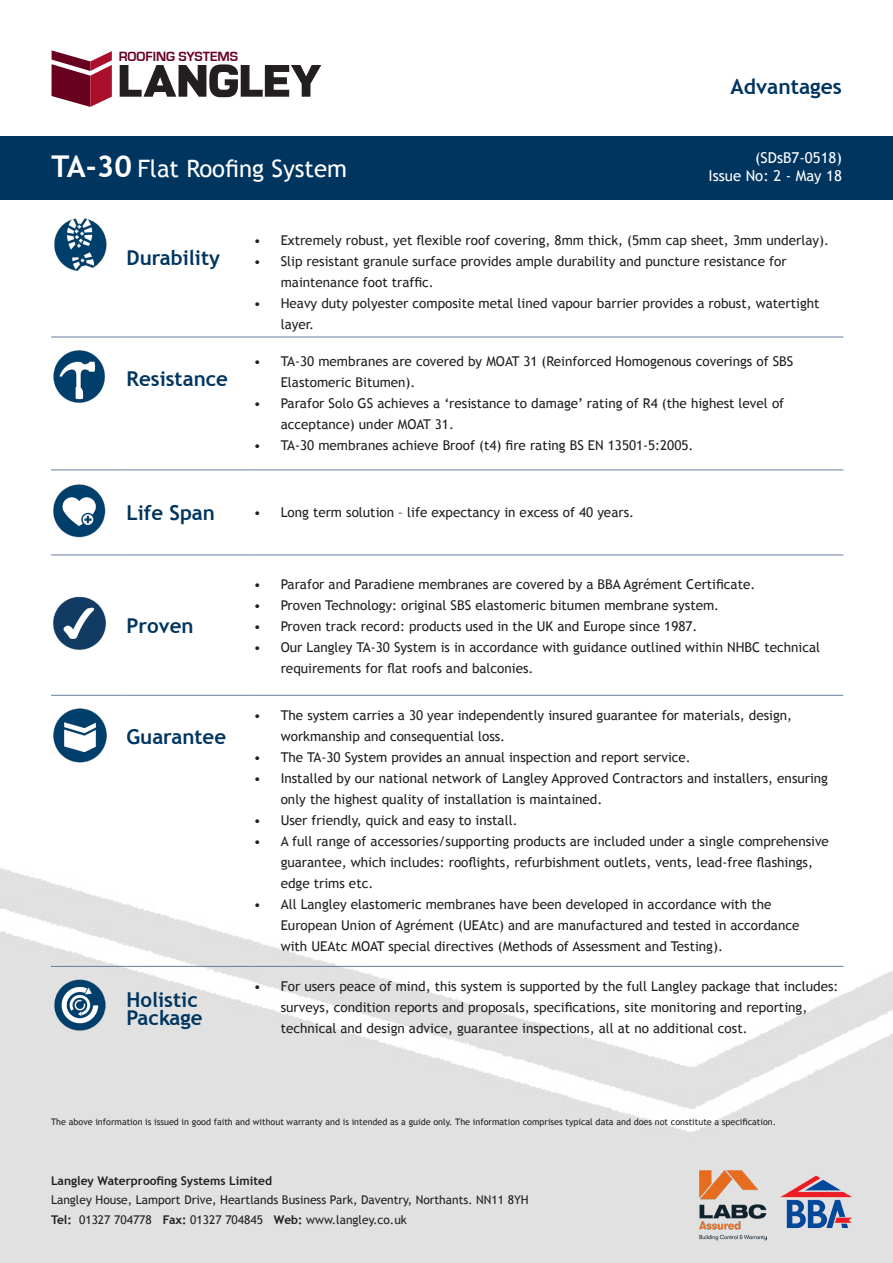
<style>
.page{position:relative;width:893px;height:1263px;background:#fff}
.page>*{position:absolute;margin:0;border:0;box-sizing:border-box;transform-origin:0 0}
.t1{font:700 30px "Trebuchet MS";color:#fff}
.t2{font:24px "Trebuchet MS";color:#fff}
.t3{font:700 21px "Trebuchet MS";color:#003560}
.t4{font:700 20.55px "Trebuchet MS";color:#003560}
.t5{font:15px "Trebuchet MS";color:#fff}
.t6{font:700 13.8px "Eurostile";color:#68001f}
.t7{font:13.5px/21px "Trebuchet MS";color:#231f20}
.t8{font:12px/19.5px "Trebuchet MS";color:#231f20}
.t9{font:700 12px "Trebuchet MS";color:#231f20}
.t10{font:9px "Trebuchet MS";color:#231f20}
.s1{font-weight:700;font-size:30px}
.s2{font-weight:700}
</style>
<div class="page">
<svg style="left:52px;top:50px;width:60px;height:57px"></svg>
<svg style="left:120px;top:64px;width:201px;height:33px"></svg>
<div style="left:0;top:136px;width:893px;height:64px;background:#003560"></div>
<img style="left:0;top:868px;width:893px;height:395px">
<hr style="left:51px;top:337px;width:75px;height:1px;background:#657da0">
<hr style="left:126px;top:337px;width:128px;height:1px;background:#657da0">
<hr style="left:254px;top:337px;width:589px;height:1px;background:#657da0">
<hr style="left:51px;top:470px;width:75px;height:1px;background:#657da0">
<hr style="left:126px;top:470px;width:128px;height:1px;background:#657da0">
<hr style="left:254px;top:470px;width:589px;height:1px;background:#657da0">
<hr style="left:51px;top:555px;width:75px;height:1px;background:#657da0">
<hr style="left:126px;top:555px;width:128px;height:1px;background:#657da0">
<hr style="left:254px;top:555px;width:589px;height:1px;background:#657da0">
<hr style="left:51px;top:695px;width:75px;height:1px;background:#657da0">
<hr style="left:126px;top:695px;width:128px;height:1px;background:#657da0">
<hr style="left:254px;top:695px;width:589px;height:1px;background:#657da0">
<hr style="left:51px;top:966px;width:75px;height:1px;background:#657da0">
<hr style="left:126px;top:966px;width:128px;height:1px;background:#657da0">
<hr style="left:254px;top:966px;width:589px;height:1px;background:#657da0">
<img style="left:54px;top:218px;width:52px;height:53px">
<img style="left:53px;top:350px;width:52px;height:53px">
<img style="left:53px;top:484px;width:53px;height:54px">
<img style="left:53px;top:596px;width:53px;height:54px">
<img style="left:53px;top:708px;width:53px;height:55px">
<img style="left:51px;top:979px;width:55px;height:53px">
<img style="left:700px;top:1170px;width:67px;height:79px">
<img style="left:775px;top:1174px;width:84px;height:59px">
<p class="t6" style="left:119px;top:49px;width:121px">ROOFING SYSTEMS</p>
<h1 class="t1" style="left:95px;top:146px;width:19px">2</h1>
<p class="t2" style="left:51px;top:154px;width:297px"><span class="s1">TA-30</span> Flat Roofing System</p>
<p class="t3" style="left:731px;top:74px;width:113px">Advantages</p>
<p class="t5" style="left:755px;top:149px;width:88px">(SDsB7-0518)</p>
<p class="t5" style="left:708px;top:167px;width:135px">Issue No: 2 - May 18</p>
<p class="t4" style="left:126px;top:245px;width:95px">Durability</p>
<p class="t4" style="left:126px;top:366px;width:103px">Resistance</p>
<p class="t7" style="left:254px;top:230px;width:577px">• Extremely robust, yet flexible roof covering, 8mm thick, (5mm cap sheet, 3mm underlay).</p>
<p class="t7" style="left:281px;top:251px;width:507px;text-indent:-27px">• Slip resistant granule surface provides ample durability and puncture resistance for maintenance foot traffic.</p>
<p class="t7" style="left:281px;top:293px;width:540px;text-indent:-27px">• Heavy duty polyester composite metal lined vapour barrier provides a robust, watertight layer.</p>
<p class="t7" style="left:281px;top:351px;width:514px;text-indent:-27px">• TA-30 membranes are covered by MOAT 31 (Reinforced Homogenous coverings of SBS<br>Elastomeric Bitumen).</p>
<p class="t7" style="left:281px;top:393px;width:505px;text-indent:-27px">• Parafor Solo GS achieves a ‘resistance to damage’ rating of R4 (the highest level of acceptance) under MOAT 31.</p>
<p class="t7" style="left:254px;top:435px;width:441px">• TA-30 membranes achieve Broof (t4) fire rating BS EN 13501-5:2005.</p>
<p class="t4" style="left:126px;top:500px;width:90px">Life Span</p>
<p class="t7" style="left:254px;top:502px;width:382px">• Long term solution – life expectancy in excess of 40 years.</p>
<p class="t4" style="left:126px;top:612px;width:69px">Proven</p>
<p class="t4" style="left:126px;top:724px;width:101px">Guarantee</p>
<p class="t4" style="left:126px;top:987px;width:73px">Holistic</p>
<p class="t4" style="left:126px;top:1005px;width:78px">Package</p>
<p class="t7" style="left:254px;top:574px;width:503px">• Parafor and Paradiene membranes are covered by a BBA Agrément Certificate.</p>
<p class="t7" style="left:254px;top:595px;width:467px">• Proven Technology: original SBS elastomeric bitumen membrane system.</p>
<p class="t7" style="left:254px;top:616px;width:445px">• Proven track record: products used in the UK and Europe since 1987.</p>
<p class="t7" style="left:281px;top:637px;width:541px;text-indent:-27px">• Our Langley TA-30 System is in accordance with guidance outlined within NHBC technical requirements for flat roofs and balconies.</p>
<p class="t7" style="left:281px;top:705px;width:513px;text-indent:-27px">• The system carries a 30 year independently insured guarantee for materials, design, workmanship and consequential loss.</p>
<p class="t7" style="left:254px;top:747px;width:439px">• The TA-30 System provides an annual inspection and report service.</p>
<p class="t7" style="left:281px;top:768px;width:549px;text-indent:-27px">• Installed by our national network of Langley Approved Contractors and installers, ensuring only the highest quality of installation is maintained.</p>
<p class="t7" style="left:254px;top:810px;width:265px">• User friendly, quick and easy to install.</p>
<p class="t7" style="left:281px;top:831px;width:550px;text-indent:-27px">• A full range of accessories/supporting products are included under a single comprehensive guarantee, which includes: rooflights, refurbishment outlets, vents, lead-free flashings, edge trims etc.</p>
<p class="t7" style="left:281px;top:894px;width:520px;text-indent:-27px">• All Langley elastomeric membranes have been developed in accordance with the<br>European Union of Agrément (UEAtc) and are manufactured and tested in accordance with UEAtc MOAT special directives (Methods of Assessment and Testing).</p>
<p class="t7" style="left:281px;top:976px;width:559px;text-indent:-27px">• For users peace of mind, this system is supported by the full Langley package that includes: surveys, condition reports and proposals, specifications, site monitoring and reporting, technical and design advice, guarantee inspections, all at no additional cost.</p>
<p class="t10" style="left:51px;top:1116px;width:727px">The above information is issued in good faith and without warranty and is intended as a guide only. The information comprises typical data and does not constitute a specification.</p>
<p class="t9" style="left:51px;top:1173px;width:222px">Langley Waterproofing Systems Limited</p>
<p class="t8" style="left:51px;top:1190px;width:479px">Langley House, Lamport Drive, Heartlands Business Park, Daventry, Northants. NN11 8YH<br><span class="s2">Tel:</span> 01327 704778 <span class="s2">Fax:</span> 01327 704845 <span class="s2">Web:</span> www.langley.co.uk</p>
</div>
